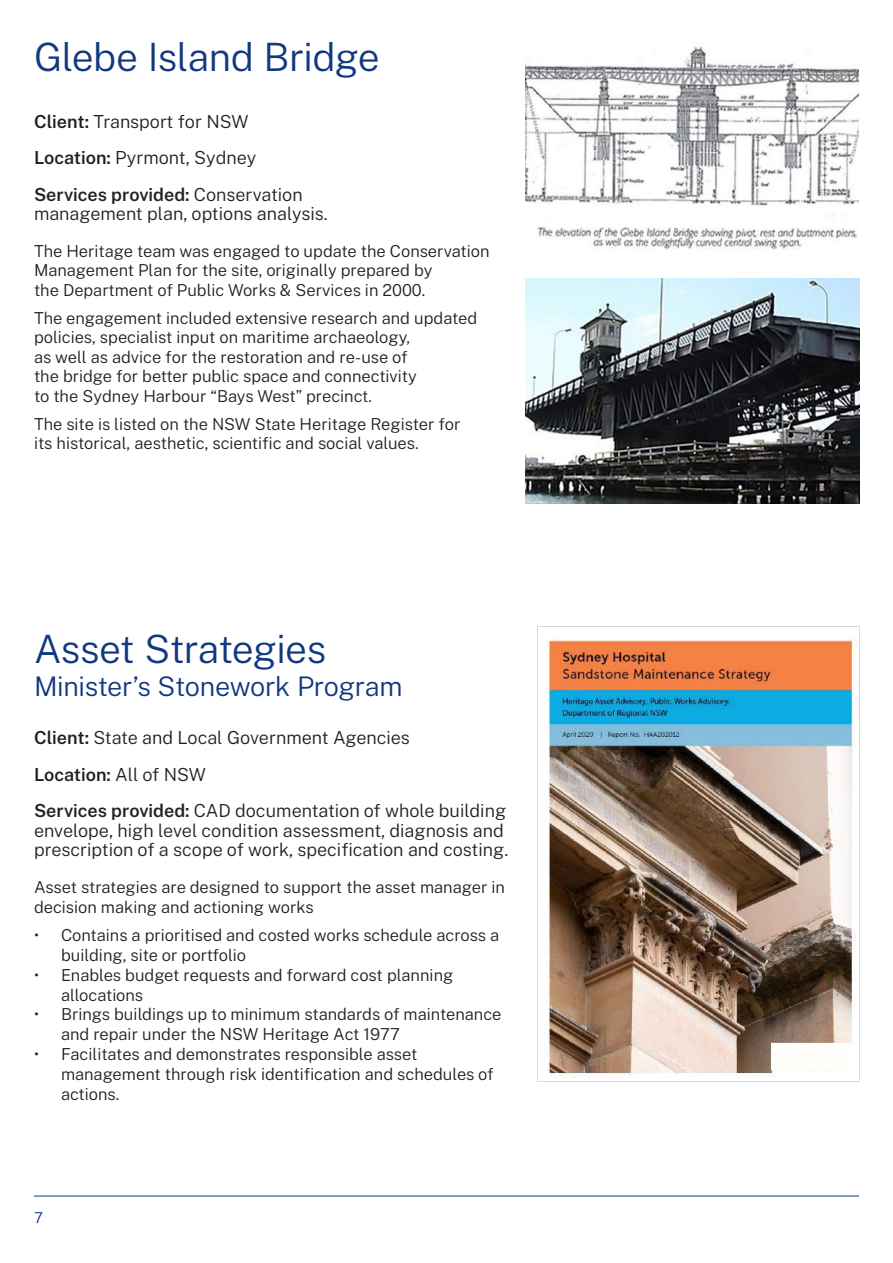
<style>
.page{position:relative;width:893px;height:1263px;background:#fff}
.page>*{position:absolute;margin:0;border:0;box-sizing:border-box;transform-origin:0 0}
.t1{font:300 39px "Public Sans";letter-spacing:-.015em;color:#113880}
.t2{font:300 27px "Public Sans";letter-spacing:-.015em;color:#113880}
.t3{font:300 18px/36.5px "Public Sans";color:#231f20}
.t4{font:300 16.5px/19.5px "Public Sans";color:#231f20}
.t5{font:300 15px "Public Sans";color:#113880}
.s1{font-weight:600}
</style>
<div class="page">
<hr style="left:34px;top:1196px;width:825px;height:1px;background:#113880">
<img style="left:525px;top:279px;width:334px;height:224px">
<img style="left:525px;top:46px;width:333px;height:203px">
<img style="left:547px;top:639px;width:311px;height:438px">
<div style="left:771px;top:1043px;width:79px;height:27px;background:#fffdf9"></div>
<h1 class="t1" style="left:34px;top:30px;width:347px">Glebe Island Bridge</h1>
<p class="t3" style="left:34px;top:102px;width:270px"><span class="s1">Client:</span> Transport for NSW<br><span class="s1">Location:</span> Pyrmont, Sydney<br><span class="s1">Services provided:</span> Conservation</p>
<p class="t3" style="left:34px;top:195px;width:295px">management plan, options analysis.</p>
<p class="t4" style="left:34px;top:240px;width:457px">The Heritage team was engaged to update the Conservation<br>Management Plan for the site, originally prepared by<br>the Department of Public Works &amp; Services in 2000.</p>
<p class="t4" style="left:34px;top:307px;width:445px">The engagement included extensive research and updated policies, specialist input on maritime archaeology,<br>as well as advice for the restoration and re-use of<br>the bridge for better public space and connectivity<br>to the Sydney Harbour “Bays West” precinct.</p>
<p class="t4" style="left:34px;top:413px;width:428px">The site is listed on the NSW State Heritage Register for its historical, aesthetic, scientific and social values.</p>
<h1 class="t1" style="left:34px;top:622px;width:294px">Asset Strategies</h1>
<h2 class="t2" style="left:34px;top:667px;width:370px">Minister’s Stonework Program</h2>
<p class="t3" style="left:34px;top:719px;width:474px"><span class="s1">Client:</span> State and Local Government Agencies<br><span class="s1">Location:</span> All of NSW<br><span class="s1">Services provided:</span> CAD documentation of whole building</p>
<p class="t3" style="left:34px;top:820px;width:476px;line-height:19.5px">envelope, high level condition assessment, diagnosis and prescription of a scope of work, specification and costing.</p>
<p class="t4" style="left:34px;top:876px;width:473px">Asset strategies are designed to support the asset manager in decision making and actioning works</p>
<p class="t4" style="left:61px;top:924px;width:440px;text-indent:-27px">• Contains a prioritised and costed works schedule across a building, site or portfolio</p>
<p class="t4" style="left:61px;top:964px;width:394px;text-indent:-27px">• Enables budget requests and forward cost planning allocations</p>
<p class="t4" style="left:61px;top:1004px;width:442px;text-indent:-27px">• Brings buildings up to minimum standards of maintenance and repair under the NSW Heritage Act 1977</p>
<p class="t4" style="left:61px;top:1043px;width:434px;text-indent:-27px">• Facilitates and demonstrates responsible asset management through risk identification and schedules of actions.</p>
<p class="t5" style="left:34px;top:1207px;width:10px">7</p>
</div>
